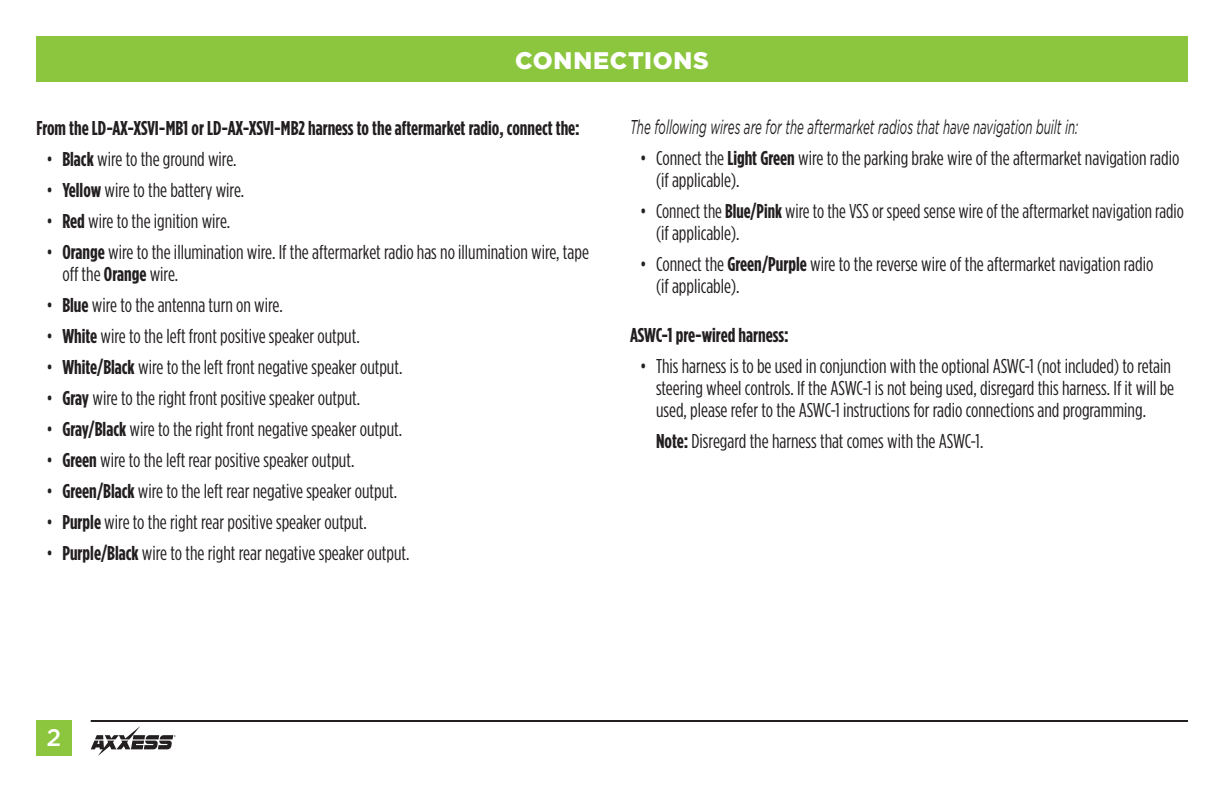
<style>
.page{position:relative;width:1224px;height:792px;background:#fff}
.page>*{position:absolute;margin:0;border:0;box-sizing:border-box;transform-origin:0 0}
.t1{font:900 24px "Gotham";letter-spacing:.03em;color:#fff}
.t2{font:500 24px "Gotham";color:#fff}
.t3{font:20px/22px "Gotham Condensed";color:#231f20}
.t4{font:700 20px "Gotham Condensed";color:#231f20}
.t5{font:italic 20px "Gotham";color:#231f20;scale:.58 1}
.s1{font-weight:700}
</style>
<div class="page">
<div style="left:36px;top:36px;width:1152px;height:45px;background:#8bc63e"></div>
<div style="left:36px;top:720px;width:36px;height:36px;background:#8bc63e"></div>
<hr style="left:91px;top:720px;width:1097px;height:2px;background:#231f20">
<svg style="left:91px;top:726px;width:85px;height:30px"></svg>
<p class="t1" style="left:515px;top:46px;width:195px">CONNECTIONS</p>
<p class="t4" style="left:36px;top:117px;width:545px">From the LD-AX-XSVI-MB1 or LD-AX-XSVI-MB2 harness to the aftermarket radio, connect the:</p>
<p class="t3" style="left:46px;top:148px;width:192px">• <span class="s1">Black</span> wire to the ground wire.</p>
<p class="t3" style="left:46px;top:179px;width:199px">• <span class="s1">Yellow</span> wire to the battery wire.</p>
<p class="t3" style="left:46px;top:210px;width:185px">• <span class="s1">Red</span> wire to the ignition wire.</p>
<p class="t3" style="left:62px;top:241px;width:528px;text-indent:-16px">• <span class="s1">Orange</span> wire to the illumination wire. If the aftermarket radio has no illumination wire, tape off the <span class="s1">Orange</span> wire.</p>
<p class="t3" style="left:46px;top:294px;width:238px">• <span class="s1">Blue</span> wire to the antenna turn on wire.</p>
<p class="t3" style="left:46px;top:325px;width:315px">• <span class="s1">White</span> wire to the left front positive speaker output.</p>
<p class="t3" style="left:46px;top:356px;width:358px">• <span class="s1">White/Black</span> wire to the left front negative speaker output.</p>
<p class="t3" style="left:46px;top:387px;width:315px">• <span class="s1">Gray</span> wire to the right front positive speaker output.</p>
<p class="t3" style="left:46px;top:418px;width:357px">• <span class="s1">Gray/Black</span> wire to the right front negative speaker output.</p>
<p class="t3" style="left:46px;top:449px;width:310px">• <span class="s1">Green</span> wire to the left rear positive speaker output.</p>
<p class="t3" style="left:46px;top:480px;width:352px">• <span class="s1">Green/Black</span> wire to the left rear negative speaker output.</p>
<p class="t3" style="left:46px;top:511px;width:322px">• <span class="s1">Purple</span> wire to the right rear positive speaker output.</p>
<p class="t3" style="left:46px;top:542px;width:365px">• <span class="s1">Purple/Black</span> wire to the right rear negative speaker output.</p>
<p class="t5" style="left:630px;top:116px;width:775px">The following wires are for the aftermarket radios that have navigation built in:</p>
<p class="t3" style="left:656px;top:147px;width:525px;text-indent:-16px">• Connect the <span class="s1">Light Green</span> wire to the parking brake wire of the aftermarket navigation radio (if applicable).</p>
<p class="t3" style="left:656px;top:200px;width:529px;text-indent:-16px">• Connect the <span class="s1">Blue/Pink</span> wire to the VSS or speed sense wire of the aftermarket navigation radio (if applicable).</p>
<p class="t3" style="left:656px;top:253px;width:499px;text-indent:-16px">• Connect the <span class="s1">Green/Purple</span> wire to the reverse wire of the aftermarket navigation radio (if applicable).</p>
<p class="t4" style="left:630px;top:324px;width:160px">ASWC-1 pre-wired harness:</p>
<p class="t3" style="left:656px;top:355px;width:520px;text-indent:-16px">• This harness is to be used in conjunction with the optional ASWC-1 (not included) to retain steering wheel controls. If the ASWC-1 is not being used, disregard this harness. If it will be used, please refer to the ASWC-1 instructions for radio connections and programming.</p>
<p class="t3" style="left:656px;top:430px;width:329px"><span class="s1">Note:</span> Disregard the harness that comes with the ASWC-1.</p>
<p class="t2" style="left:47px;top:724px;width:16px">2</p>
</div>
